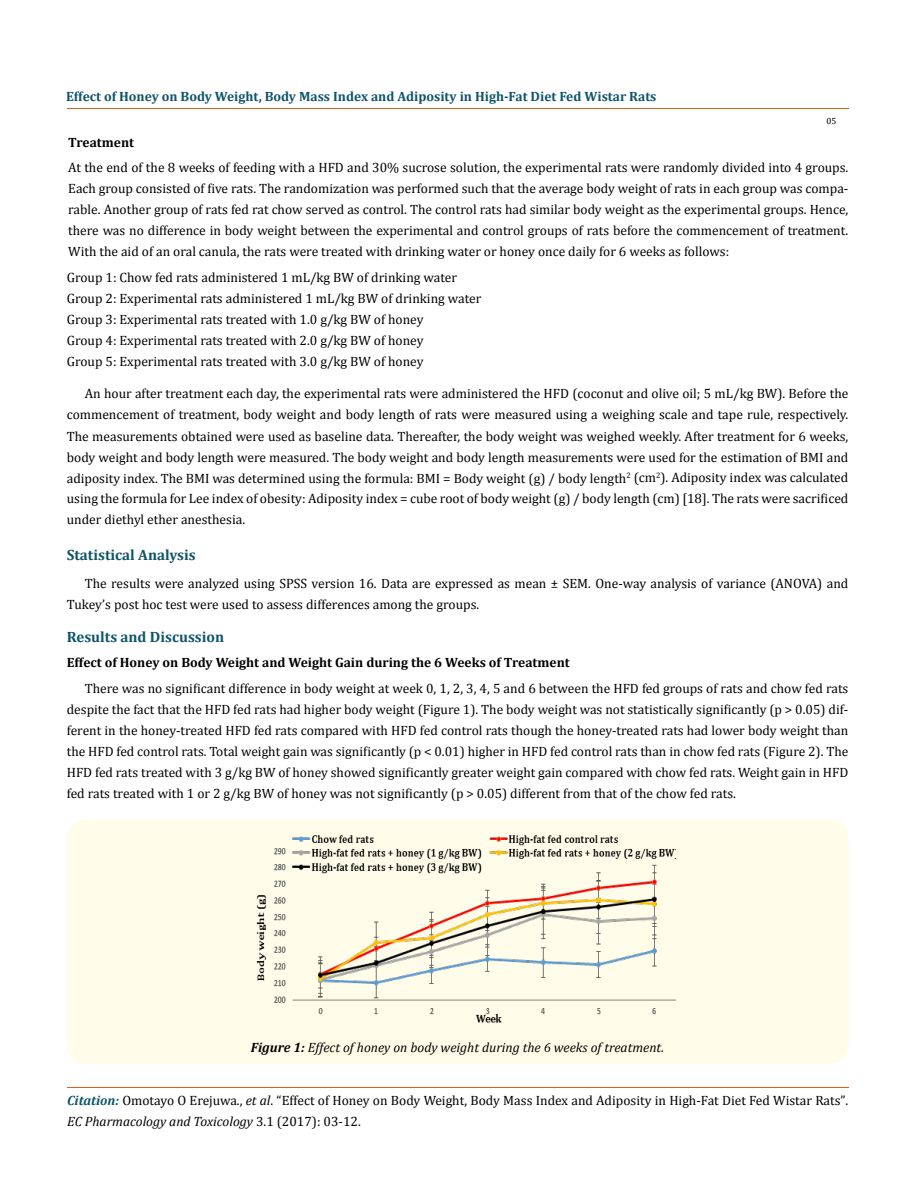
<style>
.page{position:relative;width:917px;height:1190px;background:#fff}
.page>*{position:absolute;margin:0;border:0;box-sizing:border-box;transform-origin:0 0}
.t1{font:700 15px "Cambria";color:#0e546a}
.t2{font:13.5px/21px "Cambria";color:#000}
.t3{font:700 13.5px "Cambria";color:#0e546a}
.t4{font:700 13.5px "Cambria";color:#000}
.t5{font:italic 13.5px "Cambria";color:#000}
.t6{font:9px "Cambria";color:#000}
.s1{font-weight:700}
.s2{font-weight:700;font-style:italic;color:#0e546a}
.s3{font-style:italic}
.s4{font-size:13.35px}
</style>
<div class="page">
<hr style="left:67px;top:1087px;width:781px;height:1px;background:#e05d1a">
<div style="left:67px;top:819px;width:781px;height:244px;background:#fffde9;border-radius:18px"></div>
<img style="left:256px;top:835px;width:419px;height:188px">
<p class="t3" style="left:66px;top:87px;width:592px">Effect of Honey on Body Weight, Body Mass Index and Adiposity in High-Fat Diet Fed Wistar Rats</p>
<p class="t6" style="left:826px;top:116px;width:11px">05</p>
<p class="t4" style="left:68px;top:133px;width:67px">Treatment</p>
<p class="t2" style="left:68px;top:157px;width:781px;text-align:justify">At the end of the 8 weeks of feeding with a HFD and 30% sucrose solution, the experimental rats were randomly divided into 4 groups.<br>Each group consisted of five rats. The randomization was performed such that the average body weight of rats in each group was compa&shy;rable. Another group of rats fed rat chow served as control. The control rats had similar body weight as the experimental groups. Hence, there was no difference in body weight between the experimental and control groups of rats before the commencement of treatment.<br>With the aid of an oral canula, the rats were treated with drinking water or honey once daily for 6 weeks as follows:</p>
<p class="t2" style="left:67px;top:267px;width:416px">Group 1: Chow fed rats administered 1 mL/kg BW of drinking water Group 2: Experimental rats administered 1 mL/kg BW of drinking water Group 3: Experimental rats treated with 1.0 g/kg BW of honey<br>Group 4: Experimental rats treated with 2.0 g/kg BW of honey<br>Group 5: Experimental rats treated with 3.0 g/kg BW of honey</p>
<p class="t2" style="left:67px;top:383px;width:783px;text-align:justify;text-indent:18px">An hour after treatment each day, the experimental rats were administered the HFD (coconut and olive oil; 5 mL/kg BW). Before the commencement of treatment, body weight and body length of rats were measured using a weighing scale and tape rule, respectively.<br>The measurements obtained were used as baseline data. Thereafter, the body weight was weighed weekly. After treatment for 6 weeks, body weight and body length were measured. The body weight and body length measurements were used for the estimation of BMI and adiposity index. The BMI was determined using the formula: BMI = Body weight (g) / body length<sup>2</sup> (cm<sup>2</sup>). Adiposity index was calculated using the formula for Lee index of obesity: Adiposity index = cube root of body weight (g) / body length (cm) [18]. The rats were sacrificed under diethyl ether anesthesia.</p>
<p class="t1" style="left:67px;top:544px;width:130px">Statistical Analysis</p>
<p class="t2" style="left:67px;top:573px;width:783px;text-indent:18px">The results were analyzed using SPSS version 16. Data are expressed as mean ± SEM. One-way analysis of variance (ANOVA) and<br>Tukey’s post hoc test were used to assess differences among the groups.</p>
<p class="t1" style="left:67px;top:626px;width:159px">Results and Discussion</p>
<p class="t4" style="left:67px;top:653px;width:504px">Effect of Honey on Body Weight and Weight Gain during the 6 Weeks of Treatment</p>
<p class="t2" style="left:67px;top:678px;width:783px;text-align:justify;text-indent:18px">There was no significant difference in body weight at week 0, 1, 2, 3, 4, 5 and 6 between the HFD fed groups of rats and chow fed rats despite the fact that the HFD fed rats had higher body weight (Figure 1). The body weight was not statistically significantly (p &gt; 0.05) dif&shy;ferent in the honey-treated HFD fed rats compared with HFD fed control rats though the honey-treated rats had lower body weight than the HFD fed control rats. Total weight gain was significantly (p &lt; 0.01) higher in HFD fed control rats than in chow fed rats (Figure 2). The HFD fed rats treated with 3 g/kg BW of honey showed significantly greater weight gain compared with chow fed rats. Weight gain in HFD fed rats treated with 1 or 2 g/kg BW of honey was not significantly (p &gt; 0.05) different from that of the chow fed rats.</p>
<p class="t5" style="left:251px;top:1037px;width:415px"><span class="s1">Figure 1:</span> Effect of honey on body weight during the 6 weeks of treatment.</p>
<p class="t2" style="left:67px;top:1089px;width:782px"><span class="s2">Citation:</span> Omotayo O Erejuwa., <span class="s3">et al</span>. “Effect of Honey on Body Weight, Body Mass Index and Adiposity in High-Fat Diet Fed Wistar Rats”<span class="s4">.<br></span><span class="s3">EC Pharmacology and Toxicology</span> <span class="s4">3</span>.1 (2017): 03-12.</p>
</div>
